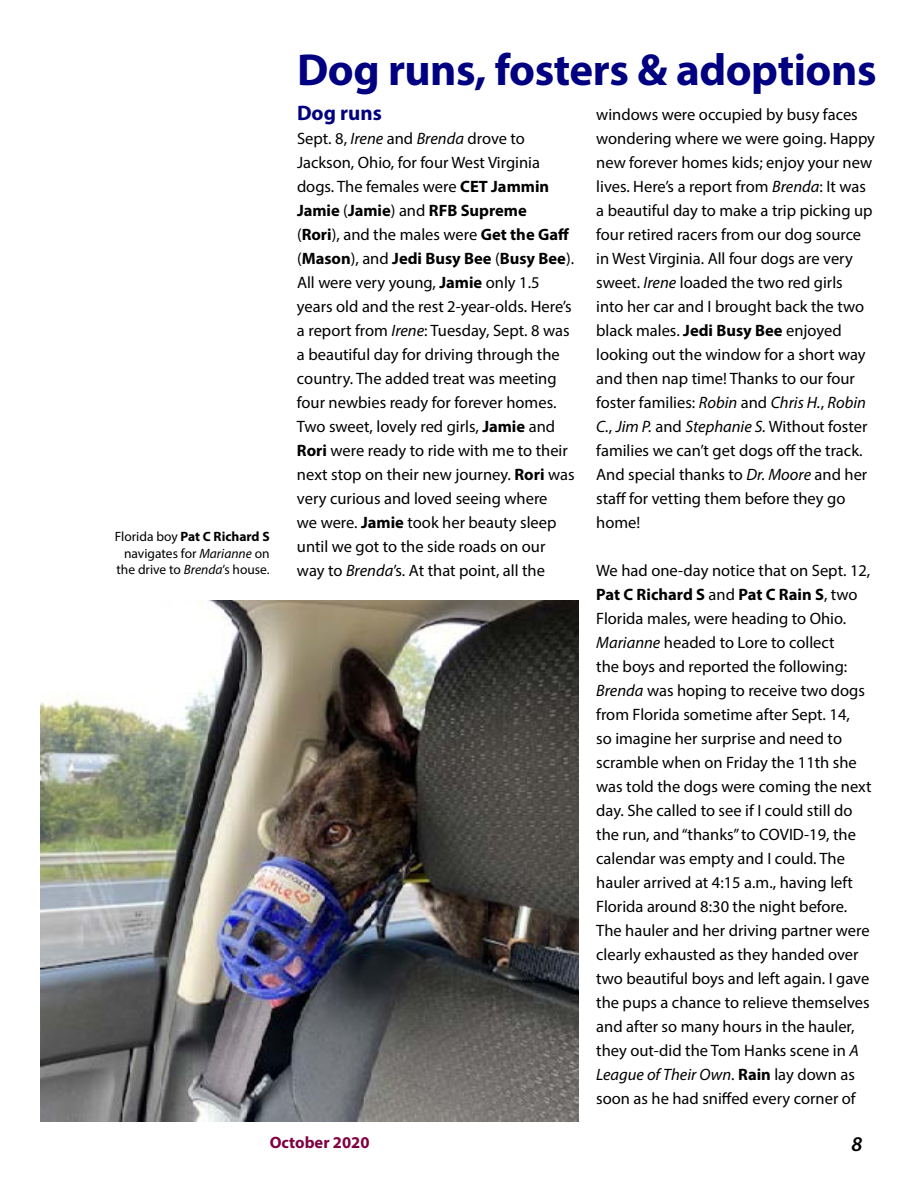
<style>
.page{position:relative;width:918px;height:1188px;background:#fff}
.page>*{position:absolute;margin:0;border:0;box-sizing:border-box;transform-origin:0 0}
.H2__Headlines{font:700 45px "Myriad Pro";letter-spacing:-.01em;color:#010080}
.Body_copy_grafs{font:700 21px "Myriad Pro";color:#010080}
.t1{font:italic 600 21px "Myriad Pro";color:#000}
.Body_copy_grafs-2{font:16.5px/24px "Myriad Pro";color:#000}
.t2{font:700 16.5px "Myriad Pro";color:#810041}
.TOC_entries{font:13.5px/16.5px "Myriad Pro";color:#000;text-align:right}
.s1{font-weight:700}
.s2{font-style:italic}
</style>
<div class="page">
<img style="left:40px;top:600px;width:538px;height:521px">
<p class="TOC_entries" style="left:115px;top:528px;width:156px">Florida boy <span class="s1">Pat C Richard S </span>navigates for <span class="s2">Marianne</span> on the drive to <span class="s2">Brenda</span>’s house.</p>
<p class="H2__Headlines" style="left:297px;top:40px;width:581px">Dog runs, fosters &amp; adoptions</p>
<p class="Body_copy_grafs" style="left:297px;top:99px;width:86px">Dog runs</p>
<p class="Body_copy_grafs-2" style="left:297px;top:126px;width:279px">Sept. 8, <span class="s2">Irene</span> and <span class="s2">Brenda</span> drove to Jackson, Ohio, for four West Virginia dogs. The females were <span class="s1">CET Jammin Jamie</span> (<span class="s1">Jamie</span>) and <span class="s1">RFB Supreme<br></span>(<span class="s1">Rori</span>), and the males were <span class="s1">Get the Gaff </span>(<span class="s1">Mason</span>), and <span class="s1">Jedi Busy Bee</span> (<span class="s1">Busy Bee</span>).<br>All were very young, <span class="s1">Jamie</span> only 1.5 years old and the rest 2-year-olds. Here’s a report from <span class="s2">Irene</span>: Tuesday, Sept. 8 was a beautiful day for driving through the country. The added treat was meeting four newbies ready for forever homes.<br>Two sweet, lovely red girls, <span class="s1">Jamie</span> and <span class="s1">Rori</span> were ready to ride with me to their next stop on their new journey. <span class="s1">Rori</span> was very curious and loved seeing where<br>we were. <span class="s1">Jamie</span> took her beauty sleep until we got to the side roads on our way to <span class="s2">Brenda</span>’s. At that point, all the</p>
<p class="Body_copy_grafs-2" style="left:596px;top:102px;width:280px">windows were occupied by busy faces wondering where we were going. Happy new forever homes kids; enjoy your new lives. Here’s a report from <span class="s2">Brenda</span>: It was a beautiful day to make a trip picking up four retired racers from our dog source in West Virginia. All four dogs are very sweet. <span class="s2">Irene</span> loaded the two red girls<br>into her car and I brought back the two black males. <span class="s1">Jedi Busy Bee</span> enjoyed looking out the window for a short way and then nap time! Thanks to our four foster families: <span class="s2">Robin</span> and <span class="s2">Chris H.</span>, <span class="s2">Robin C.</span>, <span class="s2">Jim P.</span> and <span class="s2">Stephanie S.</span> Without foster families we can’t get dogs off the track.<br>And special thanks to <span class="s2">Dr. Moore</span> and her staff for vetting them before they go home!</p>
<p class="Body_copy_grafs-2" style="left:596px;top:558px;width:277px">We had one-day notice that on Sept. 12, <span class="s1">Pat C Richard S</span> and <span class="s1">Pat C Rain S</span>, two Florida males, were heading to Ohio.<br><span class="s2">Marianne</span> headed to Lore to collect<br>the boys and reported the following:<br><span class="s2">Brenda</span> was hoping to receive two dogs from Florida sometime after Sept. 14,<br>so imagine her surprise and need to scramble when on Friday the 11th she was told the dogs were coming the next day. She called to see if I could still do the run, and “thanks” to COVID-19, the calendar was empty and I could. The hauler arrived at 4:15 a.m., having left Florida around 8:30 the night before.<br>The hauler and her driving partner were clearly exhausted as they handed over two beautiful boys and left again. I gave the pups a chance to relieve themselves and after so many hours in the hauler, they out-did the Tom Hanks scene in <span class="s2">A League of Their Own</span>. <span class="s1">Rain</span> lay down as soon as he had sniffed every corner of</p>
<p class="t2" style="left:270px;top:1132px;width:101px">October 2020</p>
<p class="t1" style="left:852px;top:1131px;width:12px">8</p>
</div>
